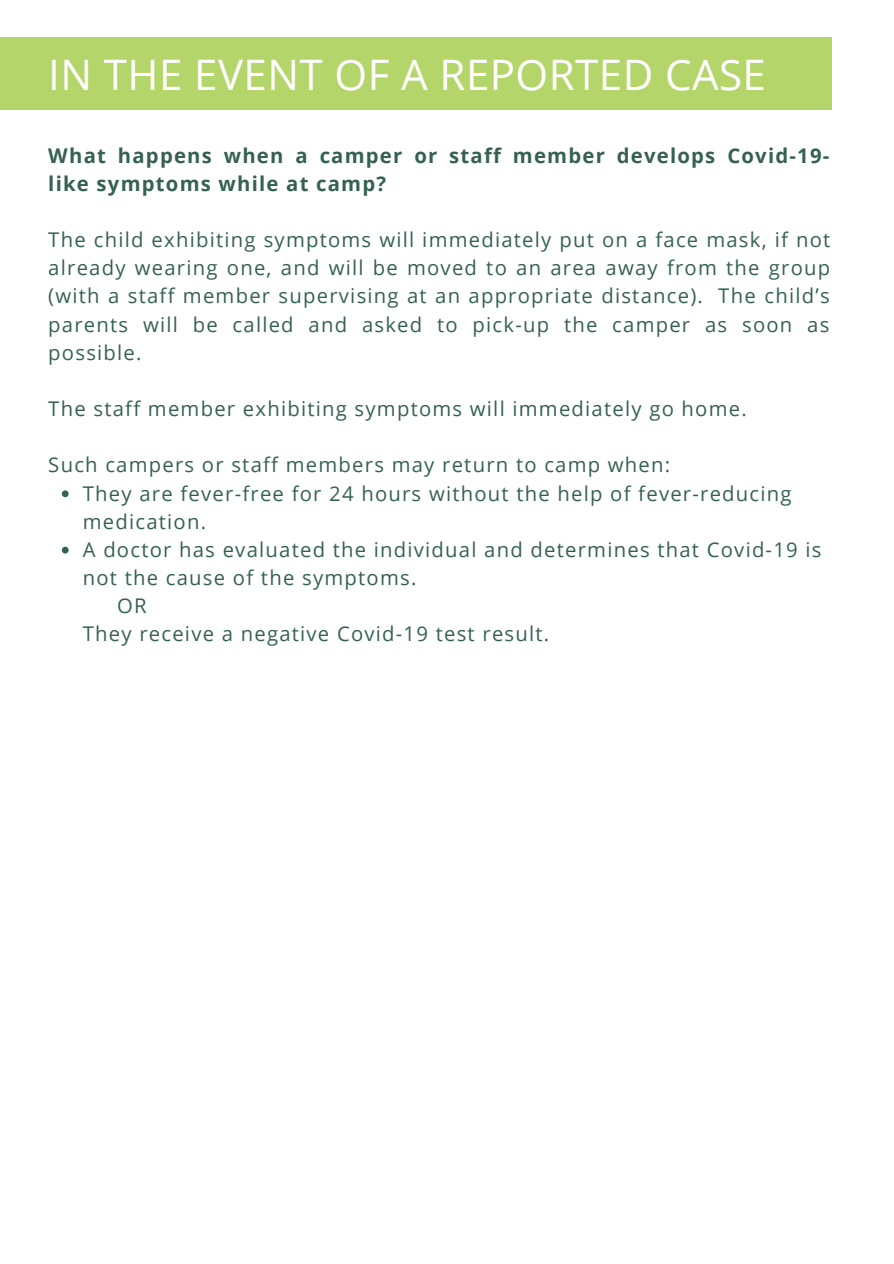
<style>
.page{position:relative;width:894px;height:1264px;background:#fff}
.page>*{position:absolute;margin:0;border:0;box-sizing:border-box;transform-origin:0 0}
.t1{font:42px "Open Sans";letter-spacing:.01em;color:#fff}
.t2{font:20.25px/28.2px "Open Sans";letter-spacing:.06em;color:#356153}
.t3{font:700 20.25px/28.2px "Open Sans";letter-spacing:.06em;color:#356153}
</style>
<div class="page">
<div style="left:0;top:38px;width:831px;height:72px;background:#b4d569"></div>
<svg style="left:62px;top:490px;width:7px;height:7px"></svg>
<svg style="left:62px;top:546px;width:7px;height:7px"></svg>
<p class="t1" style="left:48px;top:45px;width:719px">IN THE EVENT OF A REPORTED CASE</p>
<p class="t3" style="left:48px;top:141px;width:782px">What happens when a camper or staff member develops Covid-19- like symptoms while at camp?</p>
<p class="t2" style="left:48px;top:225px;width:783px;text-align:justify">The child exhibiting symptoms will immediately put on a face mask, if not already wearing one, and will be moved to an area away from the group (with a staff member supervising at an appropriate distance). The child’s parents will be called and asked to pick-up the camper as soon as possible.</p>
<p class="t2" style="left:48px;top:394px;width:699px">The staff member exhibiting symptoms will immediately go home.</p>
<p class="t2" style="left:48px;top:450px;width:623px">Such campers or staff members may return to camp when:</p>
<p class="t2" style="left:83px;top:478px;width:710px">They are fever-free for 24 hours without the help of fever-reducing medication.</p>
<p class="t2" style="left:83px;top:535px;width:740px">A doctor has evaluated the individual and determines that Covid-19 is not the cause of the symptoms.</p>
<p class="t2" style="left:117px;top:591px;width:31px">OR</p>
<p class="t2" style="left:83px;top:619px;width:468px">They receive a negative Covid-19 test result.</p>
</div>
